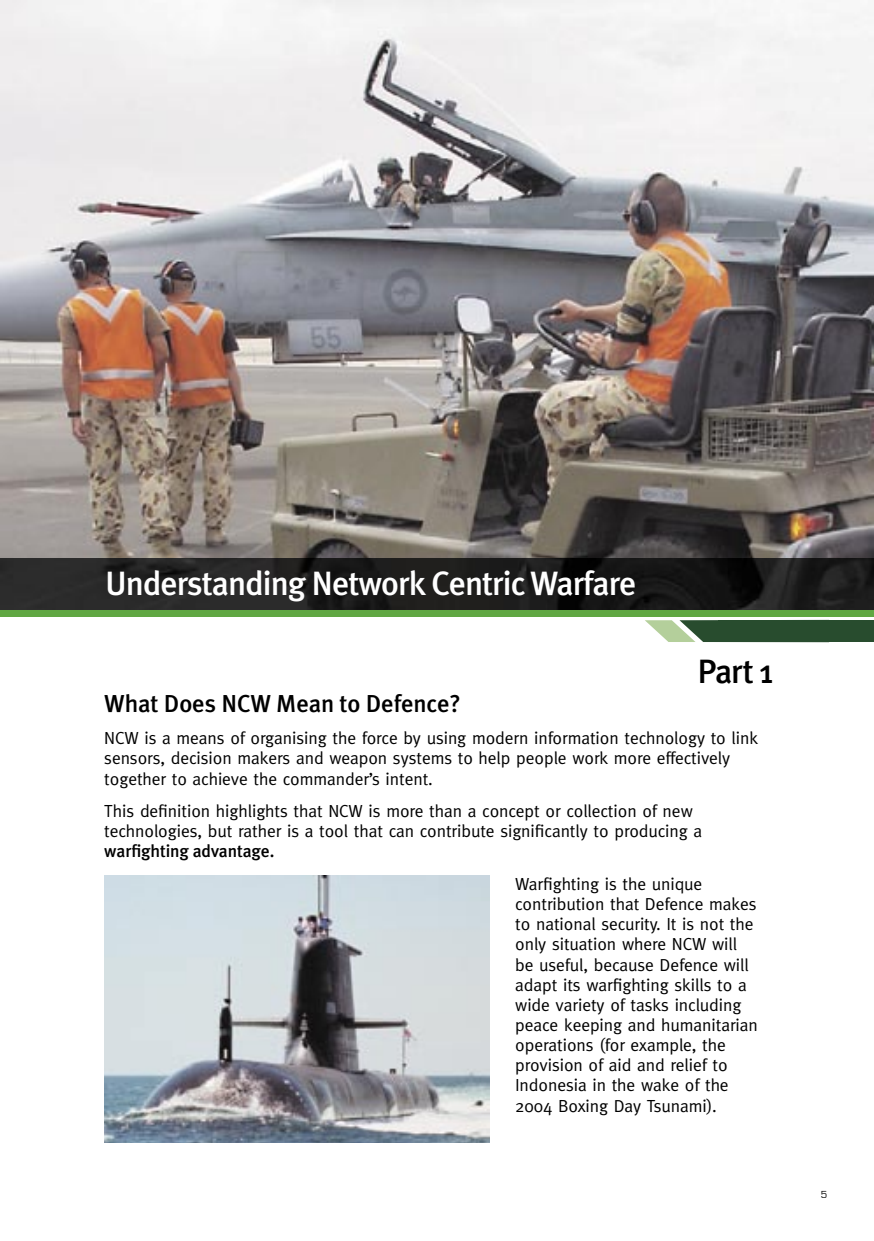
<style>
.page{position:relative;width:874px;height:1241px;background:#fff}
.page>*{position:absolute;margin:0;border:0;box-sizing:border-box;transform-origin:0 0}
.t1{font:500 33.6px "Meta Plus";letter-spacing:-.03em;color:#fff}
.t2{font:500 33.6px "Meta Plus";color:#000}
.t3{font:500 24.5px "Meta Plus";letter-spacing:-.005em;color:#000}
.t4{font:17.5px/20.1px "Meta";letter-spacing:-.005em;color:#000}
.t5{font:500 17.5px "Meta Plus";letter-spacing:-.005em;color:#000}
.t6{font:10.5px "Eurostile";color:#000}
</style>
<div class="page">
<img style="left:104px;top:875px;width:385px;height:266px">
<img style="left:0;top:0;width:873px;height:558px">
<div style="left:0;top:610px;width:873px;height:6px;background:#60a742"></div>
<div style="left:718px;top:620px;width:155px;height:22px;background:#284c2e"></div>
<hr style="left:0;top:609px;width:873px;height:1px;background:#474848">
<img style="left:0;top:558px;width:873px;height:51px">
<svg style="left:645px;top:619px;width:183px;height:23px"></svg>
<h1 class="t1" style="left:105px;top:563px;width:532px">Understanding Network Centric Warfare</h1>
<h1 class="t2" style="left:697px;top:651px;width:77px">Part 1</h1>
<h2 class="t3" style="left:104px;top:689px;width:358px">What Does NCW Mean to Defence?</h2>
<p class="t4" style="left:104px;top:727px;width:655px">NCW is a means of organising the force by using modern information technology to link sensors, decision makers and weapon systems to help people work more effectively together to achieve the commander’s intent.</p>
<p class="t4" style="left:104px;top:800px;width:599px">This definition highlights that NCW is more than a concept or collection of new technologies, but rather is a tool that can contribute significantly to producing a</p>
<p class="t5" style="left:104px;top:841px;width:172px">warfighting advantage.</p>
<p class="t4" style="left:515px;top:873px;width:244px">Warfighting is the unique contribution that Defence makes to national security. It is not the only situation where NCW will be useful, because Defence will adapt its warfighting skills to a wide variety of tasks including peace keeping and humanitarian operations (for example, the provision of aid and relief to<br>Indonesia in the wake of the<br>2004 Boxing Day Tsunami).</p>
<p class="t6" style="left:820px;top:1188px;width:8px">5</p>
</div>
